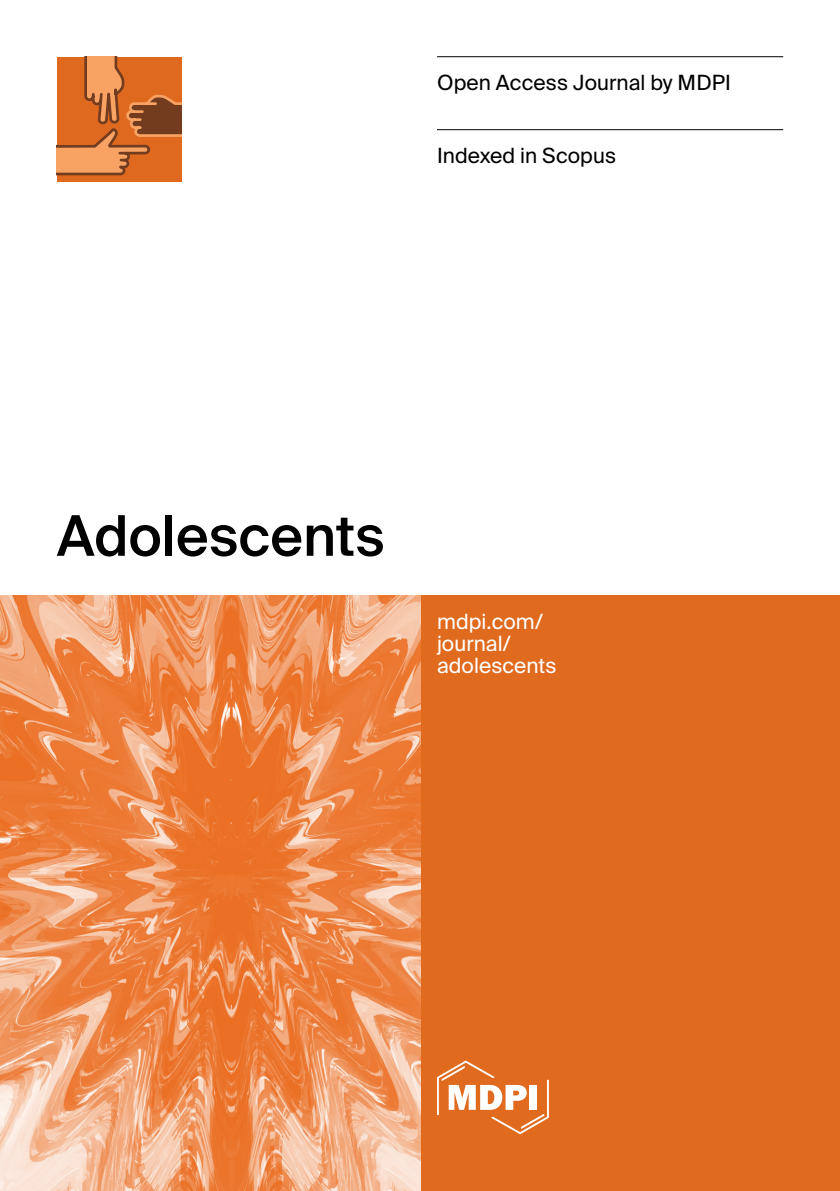
<style>
.page{position:relative;width:840px;height:1191px;background:#fff}
.page>*{position:absolute;margin:0;border:0;box-sizing:border-box;transform-origin:0 0}
.t1{font:500 56px "Suisse Intl";color:#000}
.t2{font:21px "Suisse Intl";letter-spacing:.005em;color:#000}
.t3{font:21px/22px "Suisse Intl";color:#fff}
</style>
<div class="page">
<div style="left:420px;top:595px;width:419px;height:596px;background:#e06a1e"></div>
<img style="left:1px;top:595px;width:419px;height:596px">
<div style="left:57px;top:57px;width:124px;height:124px;background:#e06920"></div>
<svg style="left:57px;top:57px;width:124px;height:119px"></svg>
<svg style="left:437px;top:1060px;width:111px;height:74px"></svg>
<hr style="left:437px;top:56px;width:345px;height:1px;background:#000">
<hr style="left:0;top:595px;width:1px;height:596px;background:#f4f6f3">
<hr style="left:437px;top:129px;width:345px;height:1px;background:#000">
<p class="t2" style="left:437px;top:70px;width:295px">Open Access Journal by MDPI</p>
<p class="t2" style="left:437px;top:143px;width:180px">Indexed in Scopus</p>
<h1 class="t1" style="left:57px;top:504px;width:329px">Adolescents</h1>
<p class="t3" style="left:437px;top:610px;width:121px">mdpi.com/ journal/ adolescents</p>
</div>
